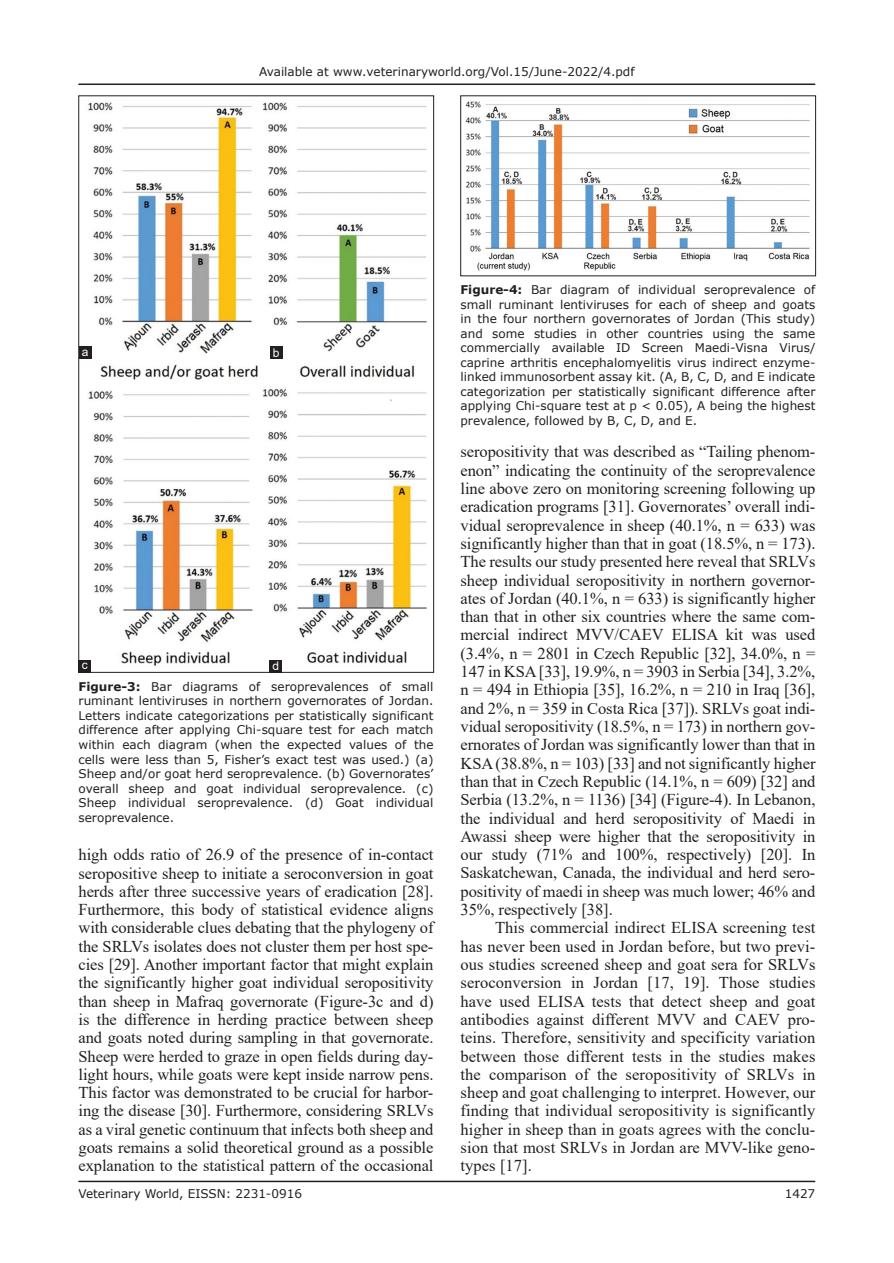
<style>
.page{position:relative;width:894px;height:1263px;background:#fff}
.page>*{position:absolute;margin:0;border:0;box-sizing:border-box;transform-origin:0 0}
.TX{font:16.5px/18.3px "Times New Roman";letter-spacing:-.005em;color:#231f20;text-align:justify}
.FGC{font:12px/14.5px "Verdana";color:#231f20;text-align:justify}
.LABEL{font:12px "Arial";color:#fff}
.s1{font-weight:700}
</style>
<div class="page">
<hr style="left:78px;top:1180px;width:737px;height:2px;background:#231f20">
<hr style="left:78px;top:83px;width:737px;height:2px;background:#231f20">
<img style="left:465px;top:101px;width:345px;height:170px">
<img style="left:88px;top:102px;width:339px;height:564px">
<div style="left:269px;top:660px;width:13px;height:12px;background:#231f20"></div>
<div style="left:78px;top:660px;width:13px;height:12px;background:#231f20"></div>
<div style="left:269px;top:346px;width:13px;height:13px;background:#231f20"></div>
<div style="left:79px;top:346px;width:12px;height:13px;background:#231f20"></div>
<p class="FGC" style="left:259px;top:64px;width:377px">Available at www.veterinaryworld.org/Vol.15/June-2022/4.pdf</p>
<p class="LABEL" style="left:82px;top:343px;width:8px">a</p>
<p class="LABEL" style="left:272px;top:345px;width:8px">b</p>
<p class="LABEL" style="left:82px;top:657px;width:7px">c</p>
<p class="LABEL" style="left:272px;top:658px;width:8px">d</p>
<p class="FGC" style="left:78px;top:679px;width:356px"><span class="s1">Figure-3:</span> Bar diagrams of seroprevalences of small ruminant lentiviruses in northern governorates of Jordan.<br>Letters indicate categorizations per statistically significant difference after applying Chi-square test for each match within each diagram (when the expected values of the cells were less than 5, Fisher’s exact test was used.) (a)<br>Sheep and/or goat herd seroprevalence. (b) Governorates’ overall sheep and goat individual seroprevalence. (c)<br>Sheep individual seroprevalence. (d) Goat individual seroprevalence.</p>
<p class="TX" style="left:78px;top:845px;width:356px">high odds ratio of 26.9 of the presence of in-contact seropositive sheep to initiate a seroconversion in goat herds after three successive years of eradication [28].<br>Furthermore, this body of statistical evidence aligns with considerable clues debating that the phylogeny of the SRLVs isolates does not cluster them per host spe&shy;cies [29]. Another important factor that might explain the significantly higher goat individual seropositivity than sheep in Mafraq governorate (Figure-3c and d) is the difference in herding practice between sheep and goats noted during sampling in that governorate.<br>Sheep were herded to graze in open fields during day&shy;light hours, while goats were kept inside narrow pens.<br>This factor was demonstrated to be crucial for harbor&shy;ing the disease [30]. Furthermore, considering SRLVs as a viral genetic continuum that infects both sheep and goats remains a solid theoretical ground as a possible explanation to the statistical pattern of the occasional</p>
<p class="FGC" style="left:460px;top:282px;width:356px"><span class="s1">Figure-4:</span> Bar diagram of individual seroprevalence of small ruminant lentiviruses for each of sheep and goats in the four northern governorates of Jordan (This study) and some studies in other countries using the same commercially available ID Screen Maedi-Visna Virus/ caprine arthritis encephalomyelitis virus indirect enzyme&shy;linked immunosorbent assay kit. (A, B, C, D, and E indicate categorization per statistically significant difference after applying Chi-square test at p &lt; 0.05), A being the highest prevalence, followed by B, C, D, and E.</p>
<p class="TX" style="left:460px;top:442px;width:356px">seropositivity that was described as “Tailing phenom&shy;enon” indicating the continuity of the seroprevalence line above zero on monitoring screening following up eradication programs [31]. Governorates’ overall indi&shy;vidual seroprevalence in sheep (40.1%, n = 633) was significantly higher than that in goat (18.5%, n = 173).<br>The results our study presented here reveal that SRLVs sheep individual seropositivity in northern governor&shy;ates of Jordan (40.1%, n = 633) is significantly higher than that in other six countries where the same com&shy;mercial indirect MVV/CAEV ELISA kit was used (3.4%, n = 2801 in Czech Republic [32], 34.0%, n = 147 in KSA [33], 19.9%, n = 3903 in Serbia [34], 3.2%, n = 494 in Ethiopia [35], 16.2%, n = 210 in Iraq [36], and 2%, n = 359 in Costa Rica [37]). SRLVs goat indi&shy;vidual seropositivity (18.5%, n = 173) in northern gov&shy;ernorates of Jordan was significantly lower than that in KSA (38.8%, n = 103) [33] and not significantly higher than that in Czech Republic (14.1%, n = 609) [32] and Serbia (13.2%, n = 1136) [34] (Figure-4). In Lebanon, the individual and herd seropositivity of Maedi in Awassi sheep were higher that the seropositivity in our study (71% and 100%, respectively) [20]. In Saskatchewan, Canada, the individual and herd sero&shy;positivity of maedi in sheep was much lower; 46% and 35%, respectively [38].</p>
<p class="TX" style="left:460px;top:918px;width:356px;text-indent:34px">This commercial indirect ELISA screening test has never been used in Jordan before, but two previ&shy;ous studies screened sheep and goat sera for SRLVs seroconversion in Jordan [17, 19]. Those studies have used ELISA tests that detect sheep and goat antibodies against different MVV and CAEV pro&shy;teins. Therefore, sensitivity and specificity variation between those different tests in the studies makes the comparison of the seropositivity of SRLVs in sheep and goat challenging to interpret. However, our finding that individual seropositivity is significantly higher in sheep than in goats agrees with the conclu&shy;sion that most SRLVs in Jordan are MVV-like geno&shy;types [17].</p>
<p class="FGC" style="left:78px;top:1186px;width:225px">Veterinary World, EISSN: 2231-0916</p>
<p class="FGC" style="left:784px;top:1186px;width:32px">1427</p>
</div>
